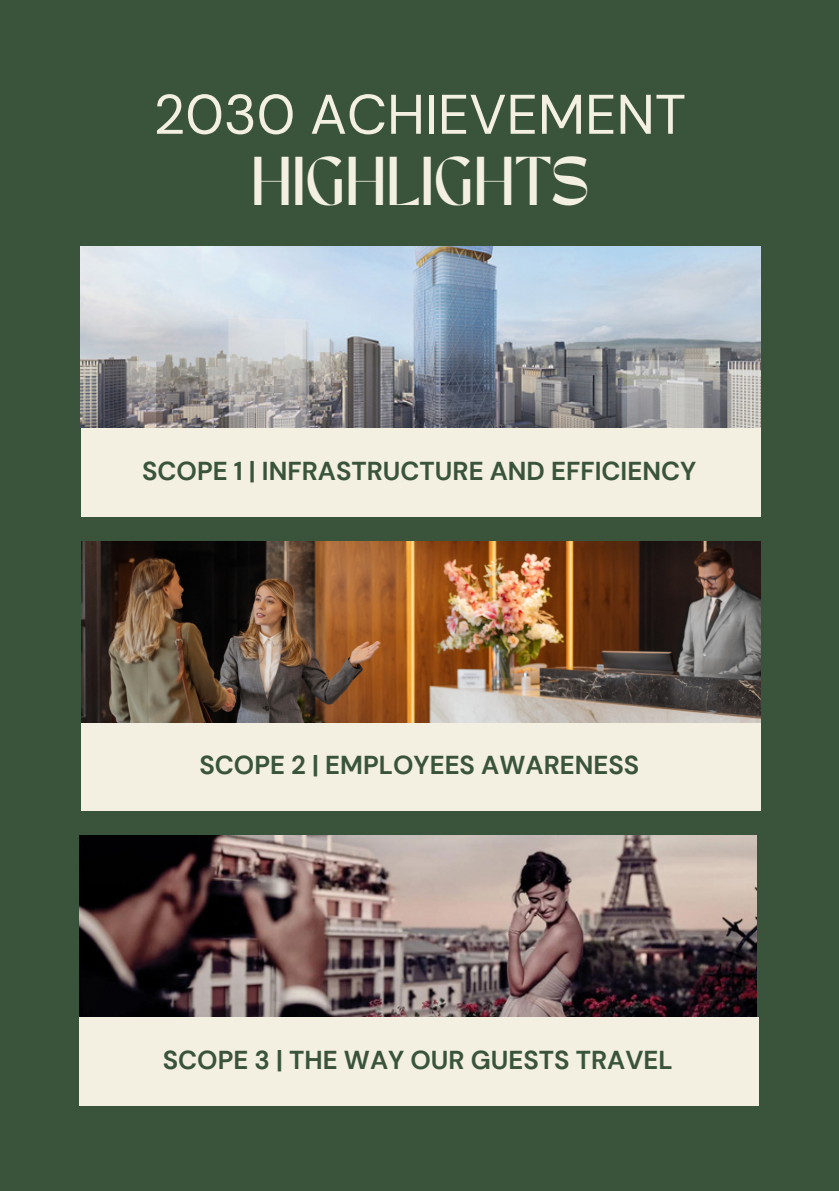
<style>
.page{position:relative;width:839px;height:1191px;background:#fff}
.page>*{position:absolute;margin:0;border:0;box-sizing:border-box;transform-origin:0 0}
.t1{font:55.6px "DM Sans";color:#f4f0e1}
.t2{font:48.2px "TAN MERINGUE";color:#f4f0e1}
.t3{font:700 25.8px "DM Sans";color:#39543b}
</style>
<div class="page">
<div style="left:0;top:0;width:838px;height:1191px;background:#39543b"></div>
<img style="left:81px;top:246px;width:679px;height:182px">
<div style="left:81px;top:428px;width:679px;height:88px;background:#f4f0e1"></div>
<div style="left:81px;top:722px;width:679px;height:89px;background:#f4f0e1"></div>
<img style="left:81px;top:541px;width:679px;height:182px">
<div style="left:79px;top:1017px;width:680px;height:89px;background:#f4f0e1"></div>
<img style="left:79px;top:835px;width:677px;height:182px">
<p class="t1" style="left:153px;top:79px;width:534px">2030 ACHIEVEMENT</p>
<p class="t2" style="left:251px;top:156px;width:338px">HIGHLIGHTS</p>
<p class="t3" style="left:142px;top:454px;width:555px">SCOPE 1 | INFRASTRUCTURE AND EFFICIENCY</p>
<p class="t3" style="left:199px;top:749px;width:441px">SCOPE 2 | EMPLOYEES AWARENESS</p>
<p class="t3" style="left:163px;top:1043px;width:511px">SCOPE 3 | THE WAY OUR GUESTS TRAVEL</p>
</div>
